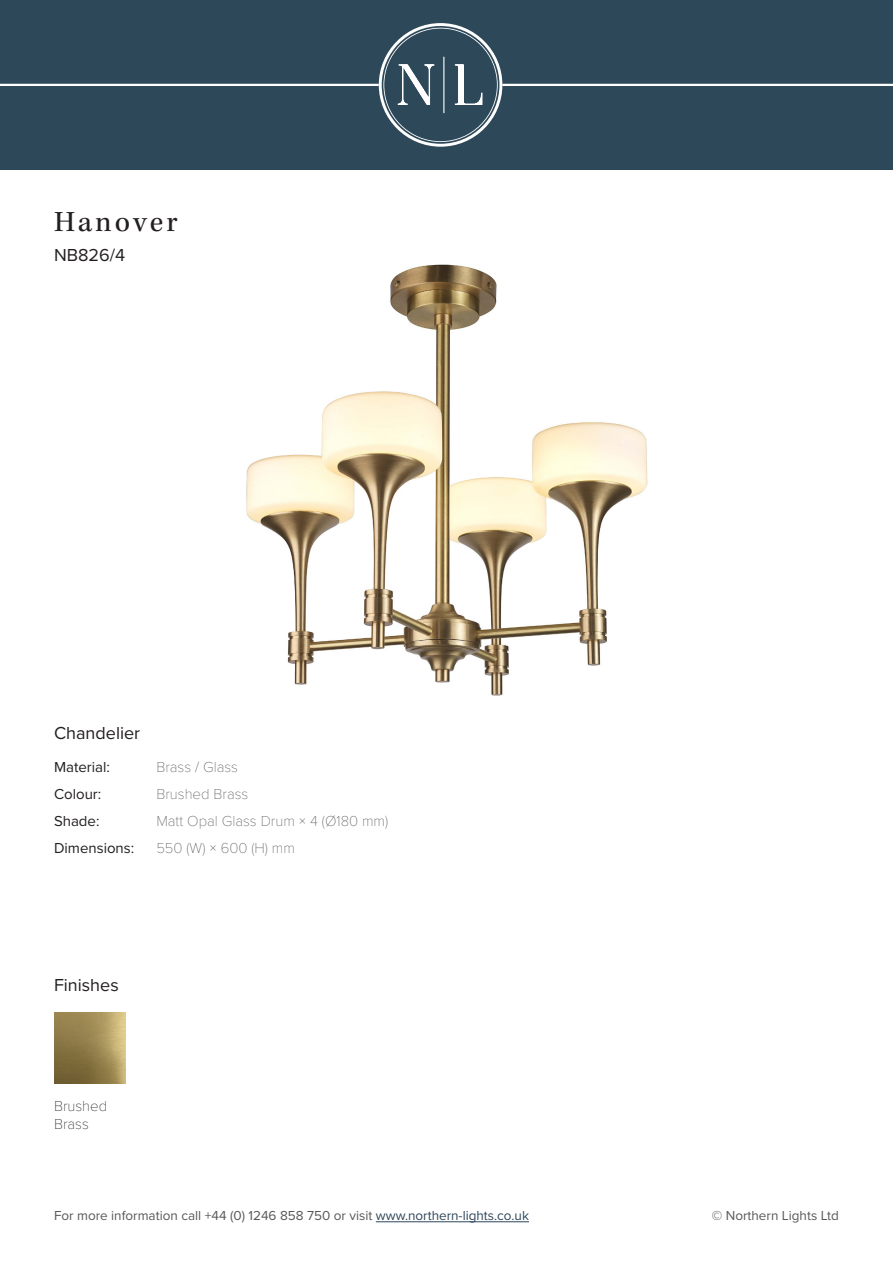
<style>
.page{position:relative;width:893px;height:1263px;background:#fff}
.page>*{position:absolute;margin:0;border:0;box-sizing:border-box;transform-origin:0 0}
.t1{font:30px "Kepler Std";letter-spacing:.1em;color:#231f20}
.t2{font:18px "Proxima Nova";color:#231f20}
.t3{font:100 15px "Proxima Nova T";color:#57585a}
.t4{font:15px/27px "Proxima Nova";color:#231f20}
.t5{font:100 15px/18px "Proxima Nova T";color:#231f20}
.t6{font:13.5px "Proxima Nova";color:#57585a}
.s1{color:#2e465b}
</style>
<div class="page">
<img style="left:246px;top:265px;width:402px;height:430px">
<hr style="left:376px;top:1221px;width:153px;height:1px;background:#2e465b">
<img style="left:54px;top:1012px;width:71px;height:72px">
<div style="left:0;top:0;width:893px;height:170px;background:#2d4859"></div>
<hr style="left:502px;top:84px;width:391px;height:2px;background:#fff">
<hr style="left:0;top:84px;width:379px;height:2px;background:#fff">
<svg style="left:379px;top:23px;width:123px;height:124px"></svg>
<p class="t1" style="left:54px;top:205px;width:125px">Hanover</p>
<p class="t2" style="left:54px;top:242px;width:73px">NB826/4</p>
<p class="t2" style="left:54px;top:719px;width:88px">Chandelier</p>
<p class="t4" style="left:54px;top:753px;width:57px">Material:</p>
<p class="t4" style="left:54px;top:780px;width:49px">Colour:</p>
<p class="t4" style="left:54px;top:807px;width:82px">Shade:<br>Dimensions:</p>
<p class="t3" style="left:156px;top:756px;width:83px">Brass / Glass</p>
<p class="t3" style="left:156px;top:783px;width:94px">Brushed Brass</p>
<p class="t3" style="left:156px;top:810px;width:233px">Matt Opal Glass Drum × 4 (Ø180 mm)</p>
<p class="t3" style="left:156px;top:837px;width:140px">550 (W) × 600 (H) mm</p>
<p class="t2" style="left:54px;top:972px;width:66px">Finishes</p>
<p class="t5" style="left:54px;top:1096px;width:55px">Brushed<br>Brass</p>
<p class="t6" style="left:54px;top:1205px;width:476px">For more information call +44 (0) 1246 858 750 or visit <span class="s1">www.northern-lights.co.uk</span></p>
<p class="t6" style="left:712px;top:1205px;width:129px">© Northern Lights Ltd</p>
</div>
